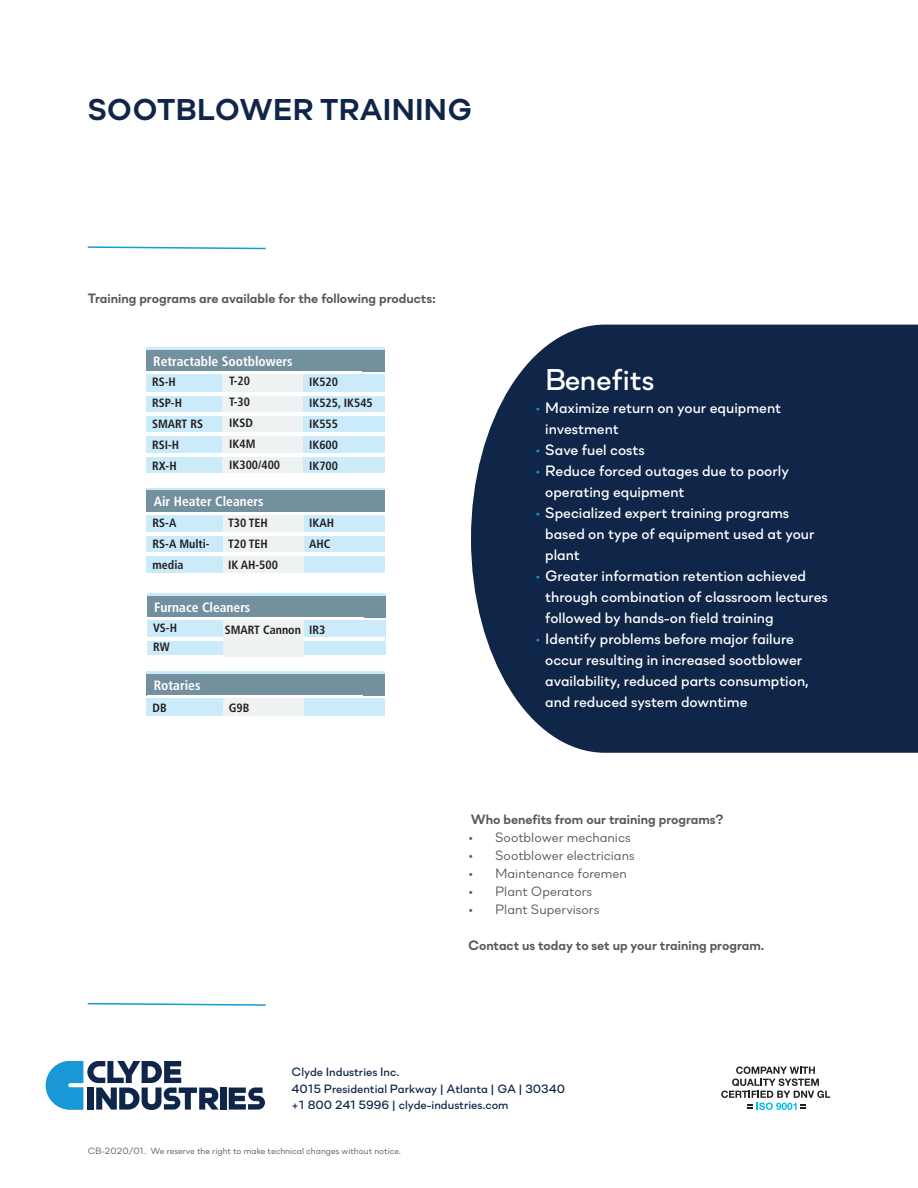
<style>
.page{position:relative;width:918px;height:1188px;background:#fff}
.page>*{position:absolute;margin:0;border:0;box-sizing:border-box;transform-origin:0 0}
.Callout{font:700 30px "Soin Sans Neue";letter-spacing:.01em;color:#102649}
.t1{font:500 30px "Soin Sans Neue";color:#fff}
.t2{font:500 15px/21px "Soin Sans Neue";color:#fff}
.Body_Copy{font:700 13.5px "Soin Sans Neue";color:#57585a}
.t3{font:13.5px "Soin Sans Neue";color:#57585a}
.t4{font:700 condensed 13.5px "Frutiger LT";color:#fff}
.t5{font:700 condensed 12px/21px "Frutiger LT";color:#231f20}
.Address{font:500 12px "Soin Sans Neue";color:#102649}
.Fine_print{font:9px "Soin Sans Neue";color:#57585a}
.s1{color:#1898d6}
</style>
<div class="page">
<div style="left:148px;top:638px;width:238px;height:17px;background:#cbebfb"></div>
<div style="left:471px;top:325px;width:447px;height:428px;background:#102649"></div>
<svg style="left:87px;top:1002px;width:179px;height:4px"></svg>
<svg style="left:87px;top:246px;width:179px;height:4px"></svg>
<div style="left:220px;top:1088px;width:6px;height:22px;background:#102649"></div>
<svg style="left:229px;top:1088px;width:36px;height:22px"></svg>
<svg style="left:46px;top:1061px;width:173px;height:49px"></svg>
<div style="left:146px;top:456px;width:238px;height:18px;background:#cbebfb"></div>
<hr style="left:146px;top:348px;width:238px;height:2px;background:#cbebfb">
<div style="left:146px;top:350px;width:238px;height:22px;background:#73909f"></div>
<div style="left:146px;top:375px;width:238px;height:17px;background:#cbebfb"></div>
<div style="left:146px;top:395px;width:238px;height:18px;background:#cbebfb"></div>
<div style="left:146px;top:415px;width:238px;height:18px;background:#cbebfb"></div>
<div style="left:146px;top:436px;width:238px;height:17px;background:#cbebfb"></div>
<div style="left:222px;top:374px;width:81px;height:103px;background:#eff2f3"></div>
<hr style="left:146px;top:392px;width:238px;height:3px;background:#fff">
<hr style="left:146px;top:412px;width:238px;height:3px;background:#fff">
<hr style="left:146px;top:433px;width:238px;height:3px;background:#fff">
<hr style="left:146px;top:453px;width:238px;height:3px;background:#fff">
<hr style="left:147px;top:488px;width:238px;height:3px;background:#cbebfb">
<div style="left:147px;top:491px;width:238px;height:21px;background:#73909f"></div>
<div style="left:147px;top:515px;width:238px;height:18px;background:#cbebfb"></div>
<div style="left:147px;top:536px;width:238px;height:17px;background:#cbebfb"></div>
<div style="left:147px;top:556px;width:238px;height:17px;background:#cbebfb"></div>
<div style="left:223px;top:515px;width:81px;height:58px;background:#eff2f3"></div>
<hr style="left:147px;top:533px;width:238px;height:3px;background:#fff">
<hr style="left:147px;top:553px;width:238px;height:3px;background:#fff">
<hr style="left:147px;top:594px;width:238px;height:2px;background:#cbebfb">
<div style="left:147px;top:596px;width:238px;height:22px;background:#73909f"></div>
<div style="left:147px;top:621px;width:238px;height:17px;background:#cbebfb"></div>
<div style="left:223px;top:620px;width:81px;height:22px;background:#eff2f3"></div>
<hr style="left:146px;top:638px;width:238px;height:3px;background:#fff">
<hr style="left:147px;top:672px;width:238px;height:2px;background:#cbebfb">
<div style="left:147px;top:674px;width:238px;height:22px;background:#73909f"></div>
<div style="left:147px;top:699px;width:238px;height:17px;background:#cbebfb"></div>
<div style="left:223px;top:699px;width:81px;height:17px;background:#eff2f3"></div>
<hr style="left:146px;top:474px;width:238px;height:3px;background:#fff">
<div style="left:223px;top:636px;width:81px;height:21px;background:#eff2f3"></div>
<svg style="left:721px;top:1066px;width:109px;height:44px"></svg>
<p class="Callout" style="left:88px;top:89px;width:386px">SOOTBLOWER TRAINING</p>
<p class="Body_Copy" style="left:88px;top:289px;width:350px">Training programs are available for the following products:</p>
<p class="t4" style="left:153px;top:353px;width:141px">Retractable Sootblowers</p>
<p class="t5" style="left:152px;top:372px;width:25px">RS-H</p>
<p class="t5" style="left:152px;top:393px;width:32px">RSP-H</p>
<p class="t5" style="left:152px;top:414px;width:53px">SMART RS</p>
<p class="t5" style="left:152px;top:435px;width:29px">RSI-H</p>
<p class="t5" style="left:152px;top:456px;width:26px">RX-H</p>
<p class="t5" style="left:229px;top:370px;width:22px">T-20</p>
<p class="t5" style="left:229px;top:391px;width:22px">T-30</p>
<p class="t5" style="left:229px;top:412px;width:25px">IKSD</p>
<p class="t5" style="left:229px;top:433px;width:52px">IK4M<br>IK300/400</p>
<p class="t5" style="left:309px;top:372px;width:30px">IK520</p>
<p class="t5" style="left:309px;top:393px;width:65px">IK525, IK545</p>
<p class="t5" style="left:309px;top:414px;width:30px">IK555</p>
<p class="t5" style="left:309px;top:435px;width:30px">IK600</p>
<p class="t5" style="left:309px;top:456px;width:30px">IK700</p>
<p class="t4" style="left:154px;top:494px;width:111px">Air Heater Cleaners</p>
<p class="t5" style="left:153px;top:513px;width:25px">RS-A</p>
<p class="t5" style="left:153px;top:534px;width:59px">RS-A Multi&shy;media</p>
<p class="t5" style="left:228px;top:513px;width:41px">T30 TEH</p>
<p class="t5" style="left:228px;top:534px;width:41px">T20 TEH</p>
<p class="t5" style="left:228px;top:555px;width:51px">IK AH-500</p>
<p class="t4" style="left:154px;top:599px;width:98px">Furnace Cleaners</p>
<p class="t5" style="left:153px;top:618px;width:25px">VS-H</p>
<p class="t5" style="left:225px;top:619px;width:78px">SMART Cannon</p>
<p class="t5" style="left:153px;top:636px;width:18px">RW</p>
<p class="t5" style="left:309px;top:513px;width:26px">IKAH</p>
<p class="t5" style="left:309px;top:534px;width:23px">AHC</p>
<p class="t5" style="left:309px;top:619px;width:18px">IR3</p>
<p class="t4" style="left:154px;top:677px;width:48px">Rotaries</p>
<p class="t5" style="left:153px;top:697px;width:16px">DB</p>
<p class="t5" style="left:229px;top:697px;width:22px">G9B</p>
<p class="t1" style="left:545px;top:355px;width:110px">Benefits</p>
<p class="t2" style="left:545px;top:396px;width:237px;text-indent:-10px"><span class="s1">•</span> Maximize return on your equipment investment</p>
<p class="t2" style="left:535px;top:438px;width:111px"><span class="s1">•</span> Save fuel costs</p>
<p class="t2" style="left:545px;top:459px;width:245px;text-indent:-10px"><span class="s1">•</span> Reduce forced outages due to poorly operating equipment</p>
<p class="t2" style="left:545px;top:501px;width:271px;text-indent:-10px"><span class="s1">•</span> Specialized expert training programs based on type of equipment used at your plant</p>
<p class="t2" style="left:545px;top:564px;width:284px;text-indent:-10px"><span class="s1">•</span> Greater information retention achieved through combination of classroom lectures followed by hands-on field training</p>
<p class="t2" style="left:545px;top:627px;width:265px;text-indent:-10px"><span class="s1">•</span> Identify problems before major failure occur resulting in increased sootblower availability, reduced parts consumption, and reduced system downtime</p>
<p class="Body_Copy" style="left:471px;top:811px;width:254px">Who benefits from our training programs?</p>
<p class="t3" style="left:468px;top:827px;width:164px">• Sootblower mechanics</p>
<p class="t3" style="left:468px;top:845px;width:168px">• Sootblower electricians</p>
<p class="t3" style="left:468px;top:863px;width:160px">• Maintenance foremen</p>
<p class="t3" style="left:468px;top:881px;width:126px">• Plant Operators</p>
<p class="t3" style="left:468px;top:899px;width:133px">• Plant Supervisors</p>
<p class="Body_Copy" style="left:468px;top:937px;width:298px">Contact us today to set up your training program.</p>
<p class="Address" style="left:292px;top:1062px;width:109px">Clyde Industries Inc.</p>
<p class="Address" style="left:292px;top:1079px;width:275px">4015 Presidential Parkway | Atlanta | GA | 30340</p>
<p class="Address" style="left:292px;top:1095px;width:218px">+1 800 241 5996 | clyde-industries.com</p>
<p class="Fine_print" style="left:88px;top:1144px;width:315px">CB-2020/01. We reserve the right to make technical changes without notice.</p>
</div>
